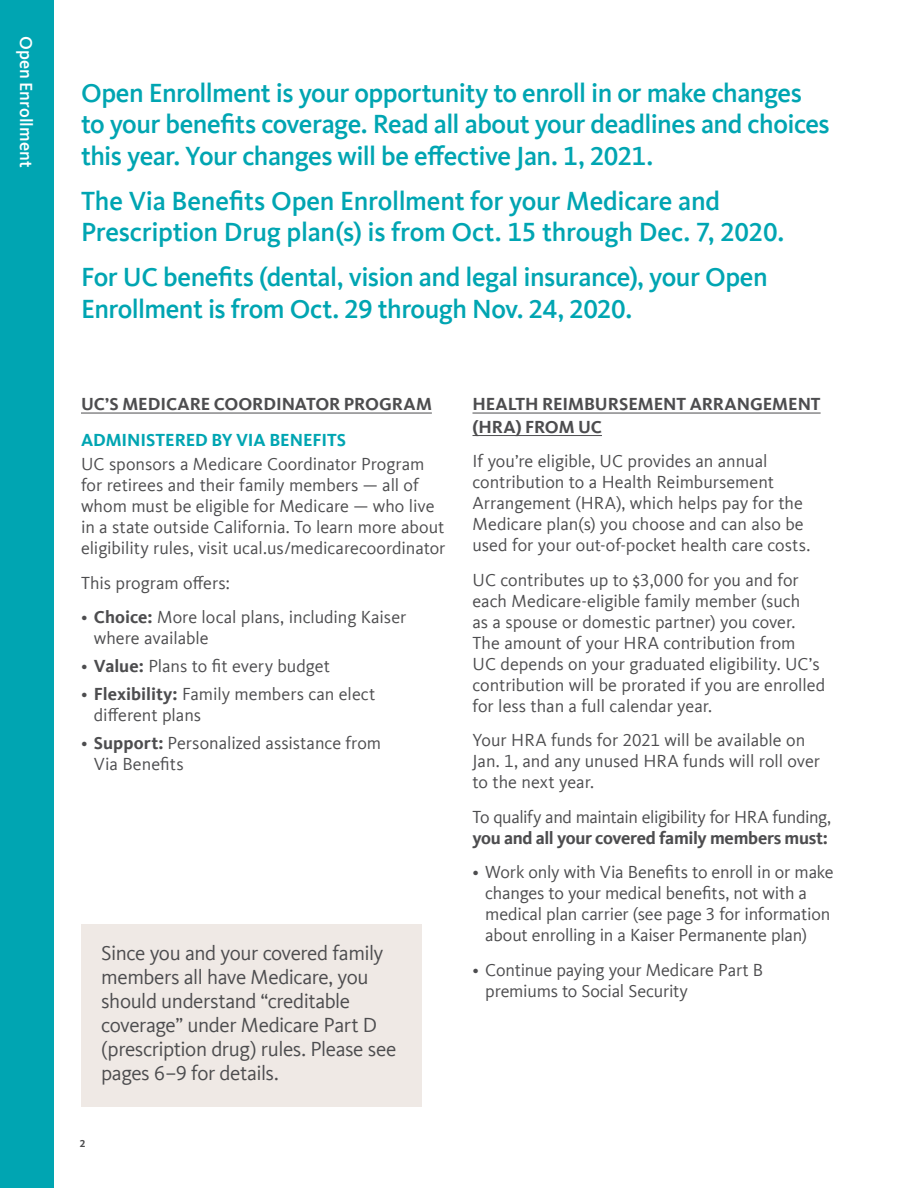
<style>
.page{position:relative;width:918px;height:1188px;background:#fff}
.page>*{position:absolute;margin:0;border:0;box-sizing:border-box;transform-origin:0 0}
._2_Col__Body{font:500 27px/31.5px "Kievit Offc Pro";letter-spacing:-.02em;color:#00a5b2}
._2_Col__Bullets{font:21px/24px "Kievit Offc Pro";letter-spacing:-.02em;color:#4d4d4f}
._2_Col__Body-2{font:18px/21px "Kievit Offc Pro";letter-spacing:-.005em;color:#4d4d4f}
._2_Col__Bullets-2{font:18px/21px "Kievit Offc Pro";letter-spacing:-.005em;color:#4d4d4f}
._2_Col__Body-3{font:18px/21px "Kievit Offc Pro";letter-spacing:-.025em;color:#4d4d4f}
._2_Col__Body-4{font:700 18px/22.5px "Kievit Offc Pro";letter-spacing:-.005em;color:#4d4d4f}
._2_Col__Header{font:700 18px "Kievit Offc Pro";letter-spacing:-.005em;color:#00a5b2}
.t1{font:500 18px "Kievit Offc Pro";color:#fff}
.t2{font:700 10.5px "Kievit Offc Pro";color:#4d4d4f}
.s1{font-weight:700}
</style>
<div class="page">
<div style="left:0;top:0;width:54px;height:1188px;background:#00a5b2"></div>
<hr style="left:81px;top:413px;width:351px;height:1px;background:#4d4d4f">
<hr style="left:472px;top:413px;width:349px;height:1px;background:#4d4d4f">
<hr style="left:472px;top:435px;width:130px;height:1px;background:#4d4d4f">
<div style="left:81px;top:924px;width:340px;height:183px;background:#efe9e5"></div>
<p class="t1" style="left:37px;top:36px;width:133px;rotate:90deg">Open Enrollment</p>
<p class="_2_Col__Body" style="left:81px;top:77px;width:750px">Open Enrollment is your opportunity to enroll in or make changes to your benefits coverage. Read all about your deadlines and choices this year. Your changes will be effective Jan. 1, 2021.</p>
<p class="_2_Col__Body" style="left:81px;top:185px;width:705px">The Via Benefits Open Enrollment for your Medicare and<br>Prescription Drug plan(s) is from Oct. 15 through Dec. 7, 2020.</p>
<p class="_2_Col__Body" style="left:81px;top:261px;width:688px">For UC benefits (dental, vision and legal insurance), your Open<br>Enrollment is from Oct. 29 through Nov. 24, 2020.</p>
<p class="_2_Col__Body-4" style="left:81px;top:393px;width:352px">UC’S MEDICARE COORDINATOR PROGRAM</p>
<p class="_2_Col__Header" style="left:81px;top:429px;width:267px">ADMINISTERED BY VIA BENEFITS</p>
<p class="_2_Col__Body-2" style="left:81px;top:454px;width:366px">UC sponsors a Medicare Coordinator Program for retirees and their family members — all of whom must be eligible for Medicare — who live in a state outside California. To learn more about eligibility rules, visit ucal.us/medicarecoordinator</p>
<p class="_2_Col__Body-2" style="left:81px;top:572px;width:150px">This program offers:</p>
<p class="_2_Col__Bullets-2" style="left:94px;top:607px;width:314px;text-indent:-13px">• <span class="s1">Choice:</span> More local plans, including Kaiser where available</p>
<p class="_2_Col__Bullets-2" style="left:81px;top:655px;width:250px">• <span class="s1">Value:</span> Plans to fit every budget</p>
<p class="_2_Col__Bullets-2" style="left:94px;top:683px;width:283px;text-indent:-13px">• <span class="s1">Flexibility:</span> Family members can elect different plans</p>
<p class="_2_Col__Bullets-2" style="left:94px;top:732px;width:289px;text-indent:-13px">• <span class="s1">Support:</span> Personalized assistance from<br>Via Benefits</p>
<p class="_2_Col__Bullets" style="left:101px;top:941px;width:297px">Since you and your covered family members all have Medicare, you should understand “creditable coverage” under Medicare Part D (prescription drug) rules. Please see pages 6–9 for details.</p>
<p class="t2" style="left:80px;top:1138px;width:7px">2</p>
<p class="_2_Col__Body-4" style="left:472px;top:393px;width:350px">HEALTH REIMBURSEMENT ARRANGEMENT (HRA) FROM UC</p>
<p class="_2_Col__Body-2" style="left:472px;top:450px;width:339px">If you’re eligible, UC provides an annual contribution to a Health Reimbursement Arrangement (HRA), which helps pay for the Medicare plan(s) you choose and can also be used for your out-of-pocket health care costs.</p>
<p class="_2_Col__Body-2" style="left:472px;top:569px;width:354px">UC contributes up to $3,000 for you and for each Medicare-eligible family member (such<br>as a spouse or domestic partner) you cover.<br>The amount of your HRA contribution from<br>UC depends on your graduated eligibility. UC’s contribution will be prorated if you are enrolled for less than a full calendar year.</p>
<p class="_2_Col__Body-2" style="left:472px;top:729px;width:349px">Your HRA funds for 2021 will be available on<br>Jan. 1, and any unused HRA funds will roll over to the next year.</p>
<p class="_2_Col__Body-3" style="left:472px;top:806px;width:360px">To qualify and maintain eligibility for HRA funding, <span class="s1">you and all your covered family members must:</span></p>
<p class="_2_Col__Bullets-2" style="left:485px;top:861px;width:350px;text-indent:-13px">• Work only with Via Benefits to enroll in or make changes to your medical benefits, not with a medical plan carrier (see page 3 for information about enrolling in a Kaiser Permanente plan)</p>
<p class="_2_Col__Bullets-2" style="left:485px;top:959px;width:279px;text-indent:-13px">• Continue paying your Medicare Part B premiums to Social Security</p>
</div>
